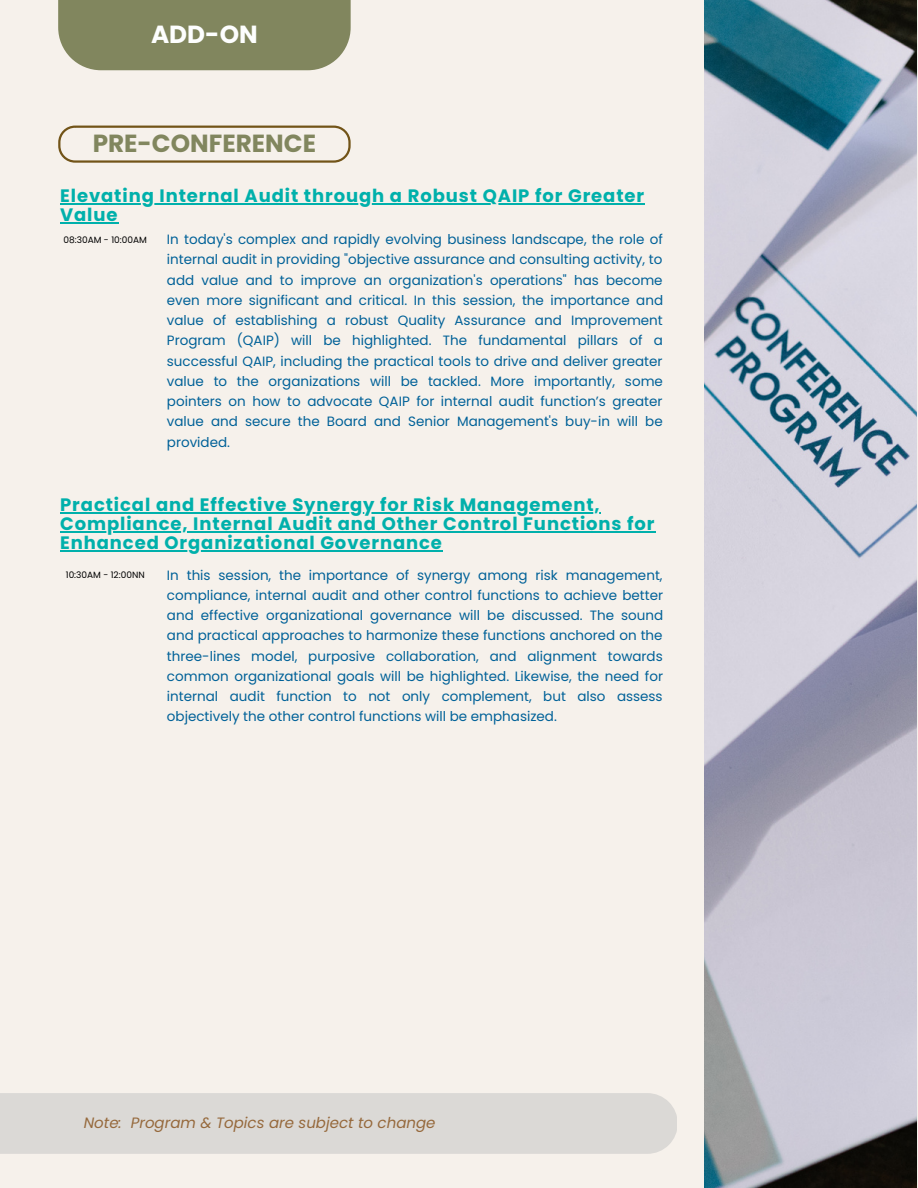
<style>
.page{position:relative;width:918px;height:1188px;background:#f6f1eb}
.page>*{position:absolute;margin:0;border:0;box-sizing:border-box;transform-origin:0 0}
.t1{font:700 24.75px "Poppins";color:#81865e}
.t2{font:700 24.75px "Poppins";color:#fdfefe}
.t3{font:700 18px/19.2px "Poppins";letter-spacing:.05em;color:#00b0ab}
.t4{font:italic 15px "Poppins";color:#96693c}
.t5{font:13.5px/20.2px "Poppins";color:#006198;text-align:justify}
.t6{font:9px "Poppins";color:#000}
</style>
<div class="page">
<img style="left:704px;top:0;width:213px;height:1188px">
<div style="left:0;top:1093px;width:677px;height:61px;background:#dbd9d6"></div>
<svg style="left:58px;top:126px;width:293px;height:37px"></svg>
<div style="left:58px;top:0;width:293px;height:70px;background:#81865e"></div>
<hr style="left:60px;top:203px;width:585px;height:1px;background:#00b0ab">
<hr style="left:60px;top:222px;width:59px;height:2px;background:#00b0ab">
<hr style="left:60px;top:512px;width:541px;height:1px;background:#00b0ab">
<hr style="left:60px;top:531px;width:596px;height:1px;background:#00b0ab">
<hr style="left:60px;top:550px;width:383px;height:1px;background:#00b0ab">
<p class="t2" style="left:151px;top:17px;width:108px">ADD-ON</p>
<p class="t1" style="left:93px;top:126px;width:225px">PRE-CONFERENCE</p>
<p class="t3" style="left:60px;top:186px;width:586px">Elevating Internal Audit through a Robust QAIP for Greater<br>Value</p>
<p class="t6" style="left:64px;top:233px;width:85px">08:30AM - 10:00AM</p>
<p class="t5" style="left:167px;top:229px;width:498px">In today's complex and rapidly evolving business landscape, the role of internal audit in providing "objective assurance and consulting activity, to add value and to improve an organization's operations" has become even more significant and critical. In this session, the importance and value of establishing a robust Quality Assurance and Improvement Program (QAIP) will be highlighted. The fundamental pillars of a successful QAIP, including the practical tools to drive and deliver greater value to the organizations will be tackled. More importantly, some pointers on how to advocate QAIP for internal audit function’s greater value and secure the Board and Senior Management's buy-in will be provided.</p>
<p class="t3" style="left:60px;top:495px;width:596px">Practical and Effective Synergy for Risk Management,<br>Compliance, Internal Audit and Other Control Functions for<br>Enhanced Organizational Governance</p>
<p class="t6" style="left:66px;top:569px;width:80px">10:30AM - 12:00NN</p>
<p class="t5" style="left:167px;top:565px;width:498px">In this session, the importance of synergy among risk management, compliance, internal audit and other control functions to achieve better and effective organizational governance will be discussed. The sound and practical approaches to harmonize these functions anchored on the three-lines model, purposive collaboration, and alignment towards common organizational goals will be highlighted. Likewise, the need for internal audit function to not only complement, but also assess objectively the other control functions will be emphasized.</p>
<p class="t4" style="left:84px;top:1112px;width:353px">Note: Program &amp; Topics are subject to change</p>
</div>
